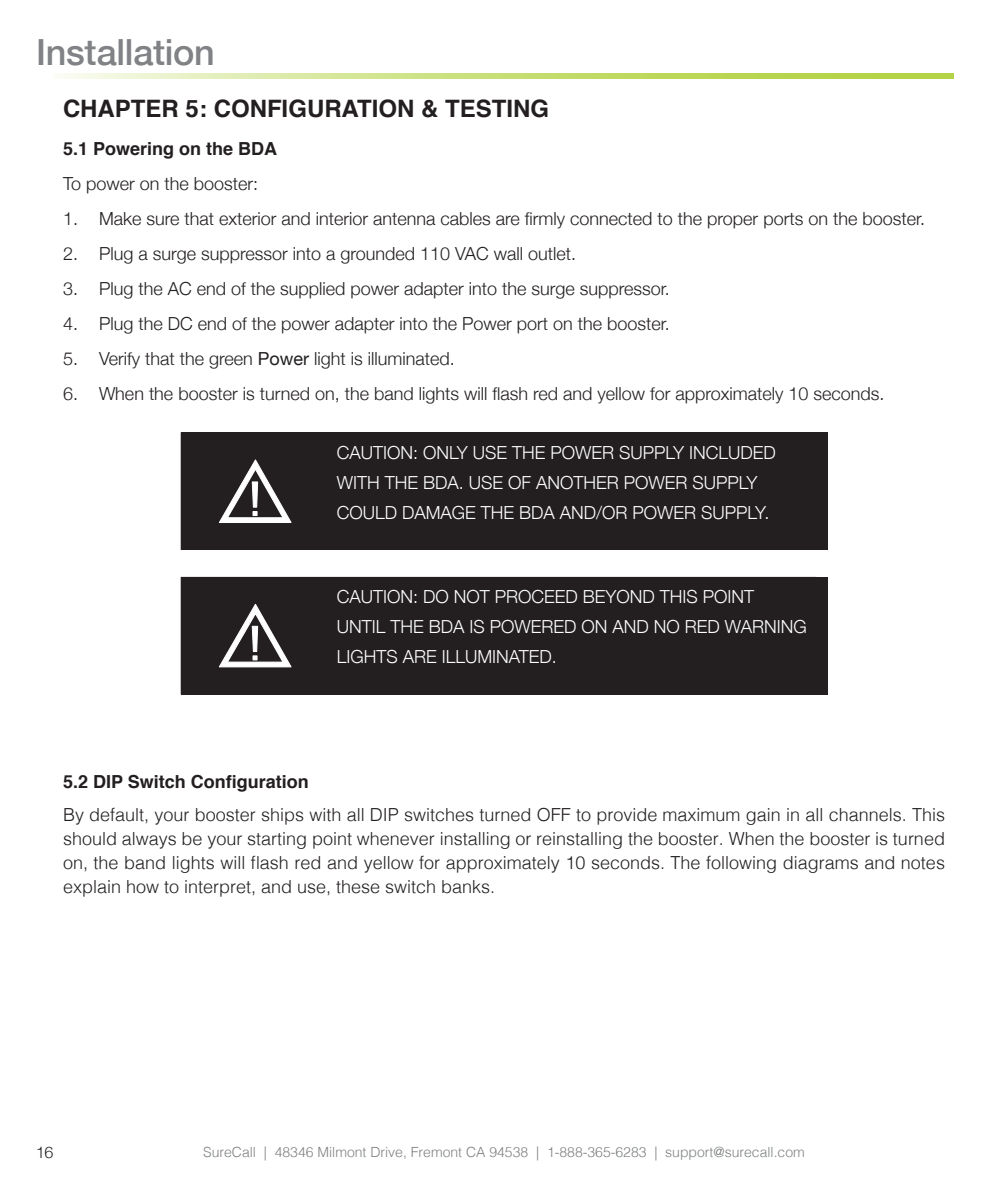
<style>
.page{position:relative;width:1008px;height:1181px;background:#fff}
.page>*{position:absolute;margin:0;border:0;box-sizing:border-box;transform-origin:0 0}
.page_header{font:500 36px "Helvetica Neue";letter-spacing:-.01em;color:#808285}
.chapter_heading{font:700 24px "Helvetica";color:#231f20}
.t1{font:300 18px "Helvetica Neue";color:#231f20}
.Body{font:300 18px/24px "Helvetica";color:#231f20;text-align:justify}
.t2{font:300 18px/30px "Helvetica Neue";color:#fff}
.subchapter_heading{font:700 18px "Helvetica";color:#231f20}
.t3{font:300 16px "Helvetica Neue";color:#231f20}
.t4{font:300 14px "Helvetica";color:#7e8083}
.s1{font-weight:400}
</style>
<div class="page">
<svg style="left:58px;top:74px;width:896px;height:5px;background:#cbe182"></svg>
<div style="left:181px;top:432px;width:646px;height:118px;background:#231f20"></div>
<svg style="left:218px;top:459px;width:74px;height:64px"></svg>
<div style="left:181px;top:577px;width:646px;height:117px;background:#231f20"></div>
<svg style="left:219px;top:603px;width:73px;height:64px"></svg>
<p class="page_header" style="left:36px;top:24px;width:180px">Installation</p>
<p class="chapter_heading" style="left:63px;top:89px;width:488px">CHAPTER 5: CONFIGURATION &amp; TESTING</p>
<p class="subchapter_heading" style="left:63px;top:134px;width:216px">5.1 Powering on the BDA</p>
<p class="t1" style="left:63px;top:169px;width:197px">To power on the booster:</p>
<p class="t1" style="left:63px;top:204px;width:864px">1. Make sure that exterior and interior antenna cables are firmly connected to the proper ports on the booster.</p>
<p class="t1" style="left:63px;top:239px;width:515px">2. Plug a surge suppressor into a grounded 110 VAC wall outlet.</p>
<p class="t1" style="left:63px;top:274px;width:608px">3. Plug the AC end of the supplied power adapter into the surge suppressor.</p>
<p class="t1" style="left:63px;top:309px;width:608px">4. Plug the DC end of the power adapter into the Power port on the booster.</p>
<p class="t1" style="left:63px;top:344px;width:393px">5. Verify that the green <span class="s1">Power</span> light is illuminated.</p>
<p class="t1" style="left:63px;top:379px;width:823px">6. When the booster is turned on, the band lights will flash red and yellow for approximately 10 seconds.</p>
<p class="t2" style="left:337px;top:436px;width:441px">CAUTION: ONLY USE THE POWER SUPPLY INCLUDED<br>WITH THE BDA. USE OF ANOTHER POWER SUPPLY<br>COULD DAMAGE THE BDA AND/OR POWER SUPPLY.</p>
<p class="t2" style="left:337px;top:580px;width:472px">CAUTION: DO NOT PROCEED BEYOND THIS POINT<br>UNTIL THE BDA IS POWERED ON AND NO RED WARNING<br>LIGHTS ARE ILLUMINATED.</p>
<p class="subchapter_heading" style="left:63px;top:767px;width:247px">5.2 DIP Switch Configuration</p>
<p class="Body" style="left:63px;top:801px;width:884px">By default, your booster ships with all DIP switches turned OFF to provide maximum gain in all channels. This should always be your starting point whenever installing or reinstalling the booster. When the booster is turned on, the band lights will flash red and yellow for approximately 10 seconds. The following diagrams and notes explain how to interpret, and use, these switch banks.</p>
<p class="t3" style="left:36px;top:1140px;width:19px">16</p>
<p class="t4" style="left:203px;top:1140px;width:603px">SureCall | 48346 Milmont Drive, Fremont CA 94538 | 1-888-365-6283 | support@surecall.com</p>
</div>
